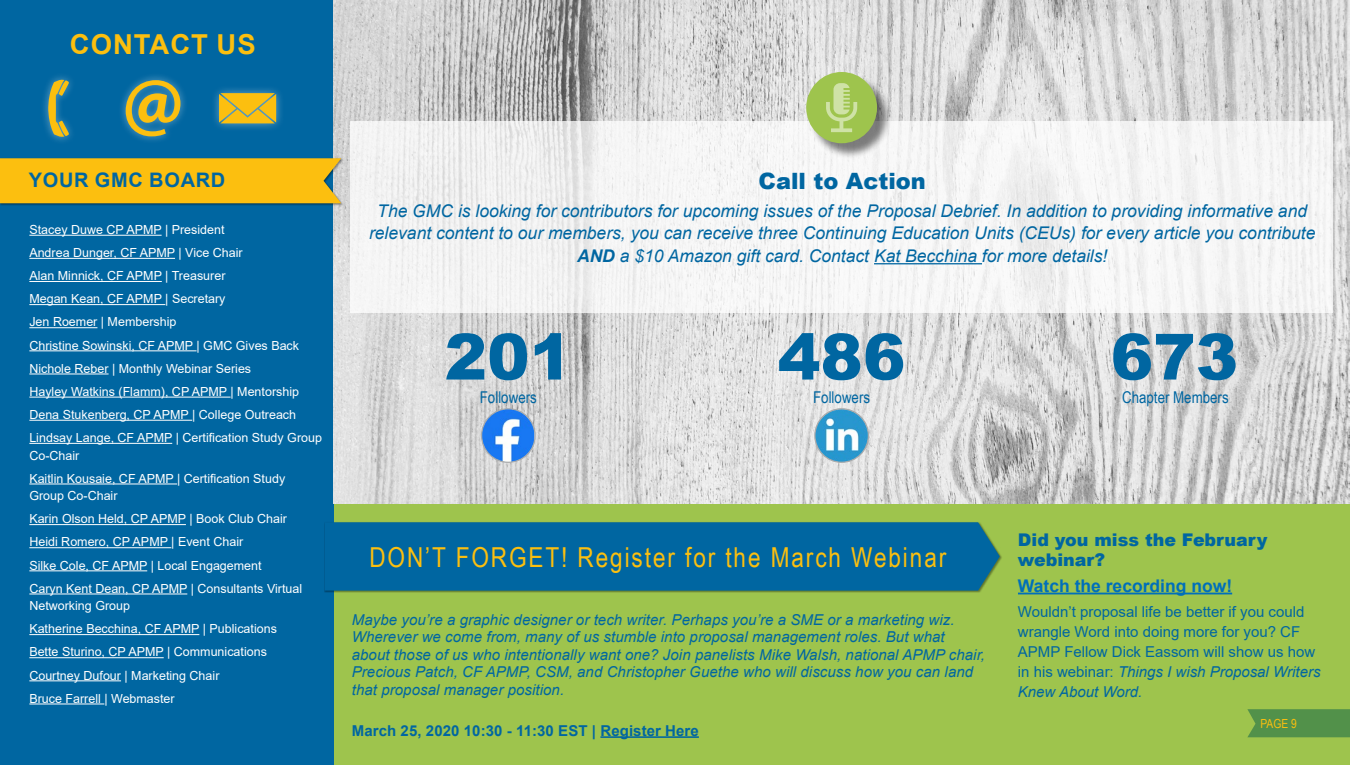
<style>
.page{position:relative;width:1350px;height:765px;background:#fff}
.page>*{position:absolute;margin:0;border:0;box-sizing:border-box;transform-origin:0 0}
.t1{font:900 63.75px "Arial";color:#0066a1}
.t2{font:27.5px "Arial Narrow";letter-spacing:.07em;color:#fcbf0f}
.t3{font:700 27.5px "Arial";letter-spacing:.035em;color:#fcbf0f}
.t4{font:900 22.5px "Arial";color:#0066a1}
.t5{font:700 20px "Arial";letter-spacing:.035em;color:#0066a1}
.t6{font:italic 17.5px/22.5px "Arial";color:#0066a1;text-align:center}
.t7{font:900 17.5px/20px "Arial";color:#0066a1}
.t8{font:700 17.5px "Arial";color:#006fba}
.t9{font:16.25px "Arial Narrow";color:#0066a1}
.t10{font:italic 15px/17.5px "Arial";letter-spacing:.005em;color:#0066a1}
.t11{font:15px/20px "Arial";color:#0066a1}
.t12{font:700 15px "Arial";letter-spacing:.005em;color:#0066a1}
.t13{font:12.5px/23.1px "Arial";color:#fff}
.t14{font:12.5px "Arial Narrow";color:#fcbf0f}
.s1{font-weight:700}
.s2{font-style:italic}
</style>
<div class="page">
<div style="left:333px;top:503px;width:1017px;height:262px;background:#9ec44d"></div>
<div style="left:0;top:0;width:333px;height:765px;background:#0066a1"></div>
<div style="left:40px;top:72px;width:37px;height:73px;background:#fff;opacity:.39"></div>
<svg style="left:48px;top:80px;width:21px;height:57px"></svg>
<div style="left:118px;top:72px;width:70px;height:73px;background:#fff;opacity:.39"></div>
<svg style="left:126px;top:80px;width:54px;height:56px;background:#7f9665"></svg>
<div style="left:210px;top:85px;width:74px;height:46px;background:#fff;opacity:.39"></div>
<svg style="left:219px;top:93px;width:57px;height:30px;background:#e8ba21"></svg>
<img style="left:333px;top:0;width:1017px;height:503px">
<hr style="left:600px;top:736px;width:99px;height:2px;background:#0066a1">
<div style="left:324px;top:522px;width:679px;height:71px;background:#000;opacity:.4"></div>
<div style="left:324px;top:522px;width:676px;height:69px;background:#0066a1"></div>
<hr style="left:29px;top:235px;width:133px;height:1px;background:#fff">
<hr style="left:29px;top:258px;width:146px;height:1px;background:#fff">
<hr style="left:29px;top:281px;width:133px;height:1px;background:#fff">
<hr style="left:29px;top:304px;width:136px;height:1px;background:#fff">
<hr style="left:29px;top:327px;width:68px;height:1px;background:#fff">
<hr style="left:29px;top:350px;width:168px;height:1px;background:#fff">
<hr style="left:29px;top:374px;width:80px;height:1px;background:#fff">
<hr style="left:29px;top:397px;width:202px;height:1px;background:#fff">
<hr style="left:29px;top:420px;width:163px;height:1px;background:#fff">
<hr style="left:29px;top:443px;width:143px;height:1px;background:#fff">
<hr style="left:29px;top:484px;width:148px;height:1px;background:#fff">
<hr style="left:29px;top:524px;width:157px;height:1px;background:#fff">
<hr style="left:29px;top:547px;width:142px;height:1px;background:#fff">
<hr style="left:29px;top:570px;width:118px;height:1px;background:#fff">
<hr style="left:29px;top:594px;width:158px;height:1px;background:#fff">
<hr style="left:29px;top:634px;width:170px;height:1px;background:#fff">
<hr style="left:29px;top:657px;width:135px;height:1px;background:#fff">
<hr style="left:29px;top:680px;width:92px;height:1px;background:#fff">
<hr style="left:29px;top:704px;width:75px;height:1px;background:#fff">
<hr style="left:1018px;top:593px;width:214px;height:1px;background:#006fba">
<img style="left:815px;top:409px;width:53px;height:53px;border-radius:27px">
<div style="left:814px;top:408px;width:55px;height:55px;border:1px solid #a9abac;border-radius:50%"></div>
<img style="left:482px;top:409px;width:52px;height:53px">
<div style="left:481px;top:408px;width:55px;height:55px;border:1px solid #a9abac;border-radius:50%"></div>
<svg style="left:350px;top:122px;width:983px;height:191px;fill:#f5f5f5"></svg>
<div style="left:808px;top:74px;width:85px;height:85px;background:#000;opacity:.5"></div>
<div style="left:806px;top:72px;width:71px;height:71px;background:#9ec44d;border-radius:50%"></div>
<svg style="left:826px;top:83px;width:31px;height:49px"></svg>
<hr style="left:874px;top:263px;width:108px;height:1px;background:#0066a1">
<div style="left:0;top:158px;width:344px;height:48px;background:#000;opacity:.4"></div>
<div style="left:0;top:158px;width:341px;height:45px;background:#fcbf0f"></div>
<svg style="left:1247px;top:709px;width:103px;height:28px;background:#55934a"></svg>
<h2 class="t3" style="left:70px;top:25px;width:187px">CONTACT US</h2>
<h3 class="t5" style="left:29px;top:166px;width:198px">YOUR GMC BOARD</h3>
<p class="t13" style="left:29px;top:218px;width:294px">Stacey Duwe CP APMP | President<br>Andrea Dunger, CF APMP | Vice Chair<br>Alan Minnick, CF APMP | Treasurer<br>Megan Kean, CF APMP | Secretary<br>Jen Roemer | Membership<br>Christine Sowinski, CF APMP | GMC Gives Back Nichole Reber | Monthly Webinar Series<br>Hayley Watkins (Flamm), CP APMP | Mentorship Dena Stukenberg, CP APMP | College Outreach Lindsay Lange, CF APMP | Certification Study Group</p>
<p class="t13" style="left:29px;top:444px;width:257px">Co-Chair<br>Kaitlin Kousaie, CF APMP | Certification Study</p>
<p class="t13" style="left:29px;top:484px;width:274px">Group Co-Chair<br>Karin Olson Held, CP APMP | Book Club Chair Heidi Romero, CP APMP | Event Chair<br>Silke Cole, CF APMP | Local Engagement<br>Caryn Kent Dean, CP APMP | Consultants Virtual</p>
<p class="t13" style="left:29px;top:594px;width:249px">Networking Group<br>Katherine Becchina, CF APMP | Publications<br>Bette Sturino, CP APMP | Communications<br>Courtney Dufour | Marketing Chair<br>Bruce Farrell | Webmaster</p>
<h3 class="t4" style="left:759px;top:164px;width:169px">Call to Action</h3>
<p class="t6" style="left:369px;top:200px;width:948px">The GMC is looking for contributors for upcoming issues of the Proposal Debrief. In addition to providing informative and relevant content to our members, you can receive three Continuing Education Units (CEUs) for every article you contribute<br><span class="s1">AND</span> a $10 Amazon gift card. Contact Kat Becchina for more details!</p>
<h1 class="t1" style="left:445px;top:310px;width:129px">201</h1>
<h3 class="t9" style="left:480px;top:385px;width:59px">Followers</h3>
<h1 class="t1" style="left:778px;top:310px;width:129px">486</h1>
<h3 class="t9" style="left:813px;top:385px;width:59px">Followers</h3>
<h1 class="t1" style="left:1111px;top:310px;width:129px">673</h1>
<h3 class="t9" style="left:1122px;top:385px;width:108px">Chapter Members</h3>
<h2 class="t2" style="left:369px;top:537px;width:578px">DON’T FORGET! Register for the March Webinar</h2>
<p class="t10" style="left:352px;top:611px;width:635px">Maybe you’re a graphic designer or tech writer. Perhaps you’re a SME or a marketing wiz.<br>Wherever we come from, many of us stumble into proposal management roles. But what about those of us who intentionally want one? Join panelists Mike Walsh, national APMP chair, Precious Patch, CF APMP, CSM, and Christopher Guethe who will discuss how you can land that proposal manager position.</p>
<p class="t12" style="left:352px;top:720px;width:349px">March 25, 2020 10:30 - 11:30 EST | Register Here</p>
<h3 class="t7" style="left:1018px;top:529px;width:251px">Did you miss the February webinar?</h3>
<h3 class="t8" style="left:1018px;top:573px;width:216px">Watch the recording now!</h3>
<p class="t11" style="left:1018px;top:602px;width:304px">Wouldn’t proposal life be better if you could wrangle Word into doing more for you? CF APMP Fellow Dick Eassom will show us how in his webinar: <span class="s2">Things I wish Proposal Writers Knew About Word.</span></p>
<p class="t14" style="left:1261px;top:714px;width:38px">PAGE 9</p>
</div>
